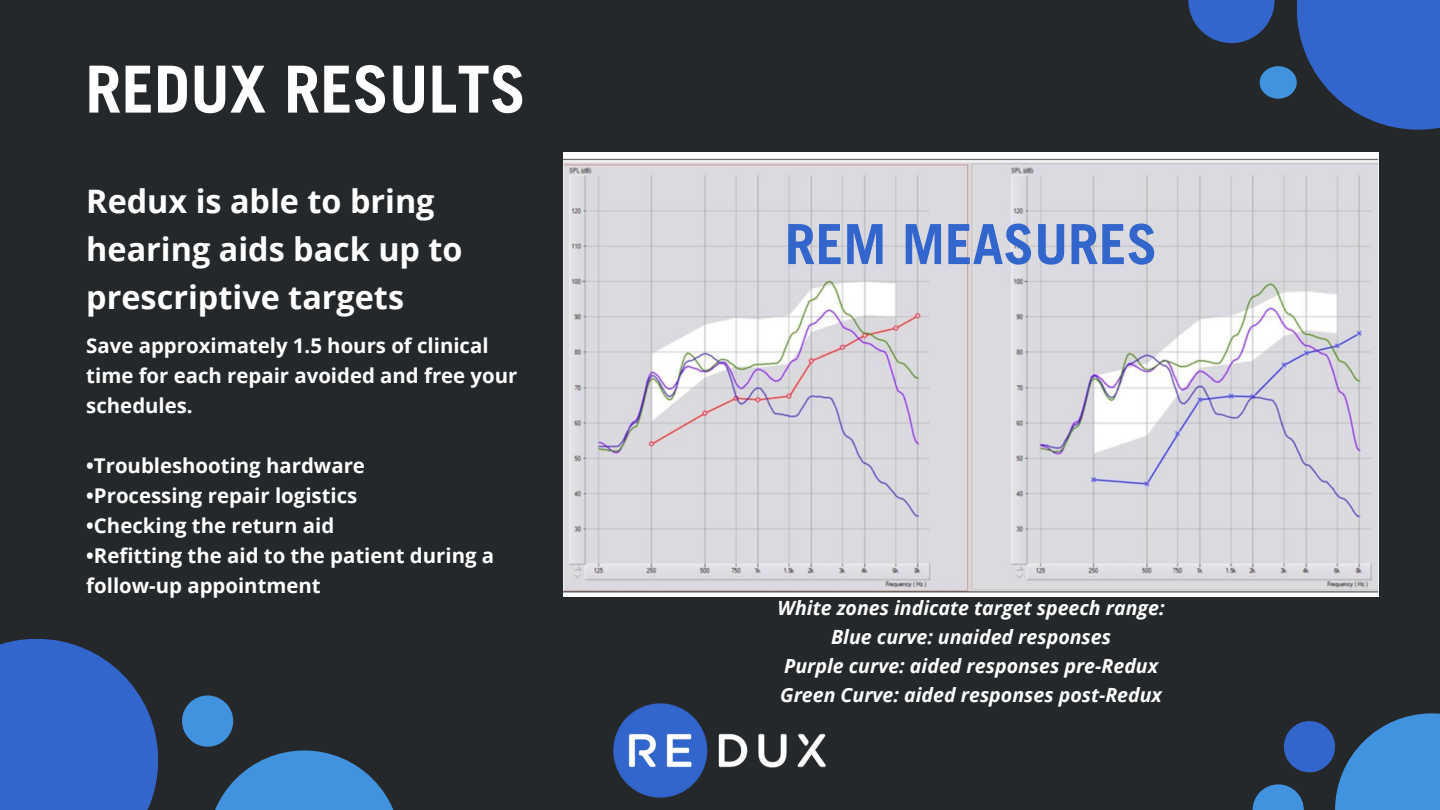
<style>
.page{position:relative;width:1440px;height:810px;background:#25282a}
.page>*{position:absolute;margin:0;border:0;box-sizing:border-box;transform-origin:0 0}
.t1{font:700 65px "Trade Gothic LT Std";color:#fff}
.t2{font:700 55.4px "Trade Gothic LT Std";color:#36c}
.t3{font:700 32.4px/48px "Open Sans";color:#fff}
.t4{font:700 20.4px/30px "Open Sans";color:#fff}
.t5{font:italic 700 19.6px/29px "Open Sans";color:#fff;text-align:center}
</style>
<div class="page">
<div style="left:0;top:639px;width:158px;height:171px;background:#36c"></div>
<svg style="left:215px;top:750px;width:179px;height:60px;fill:#4293df"></svg>
<svg style="left:1335px;top:713px;width:105px;height:97px;fill:#4293df"></svg>
<div style="left:182px;top:695px;width:51px;height:52px;background:#4293df;border-radius:50%"></div>
<svg style="left:1188px;top:0;width:87px;height:43px;fill:#36c"></svg>
<div style="left:1260px;top:66px;width:37px;height:33px;background:#4293df;border-radius:50%"></div>
<svg style="left:1253px;top:784px;width:51px;height:26px"></svg>
<svg style="left:1297px;top:0;width:143px;height:130px;fill:#36c"></svg>
<div style="left:1284px;top:721px;width:51px;height:51px;background:#36c;border-radius:50%"></div>
<img style="left:613px;top:703px;width:213px;height:95px">
<img style="left:563px;top:153px;width:816px;height:444px">
<h1 class="t1" style="left:85px;top:66px;width:442px">REDUX RESULTS</h1>
<h3 class="t3" style="left:86px;top:177px;width:378px">Redux is able to bring hearing aids back up to prescriptive targets</h3>
<p class="t4" style="left:86px;top:331px;width:433px">Save approximately 1.5 hours of clinical time for each repair avoided and free your schedules.</p>
<p class="t4" style="left:86px;top:451px;width:280px">•Troubleshooting hardware</p>
<p class="t4" style="left:86px;top:481px;width:273px">•Processing repair logistics</p>
<p class="t4" style="left:86px;top:511px;width:249px">•Checking the return aid</p>
<p class="t4" style="left:86px;top:541px;width:409px">•Refitting the aid to the patient during a follow-up appointment</p>
<h2 class="t2" style="left:785px;top:224px;width:374px">REM MEASURES</h2>
<p class="t5" style="left:778px;top:593px;width:388px">White zones indicate target speech range:<br>Blue curve: unaided responses<br>Purple curve: aided responses pre-Redux Green Curve: aided responses post-Redux</p>
</div>
